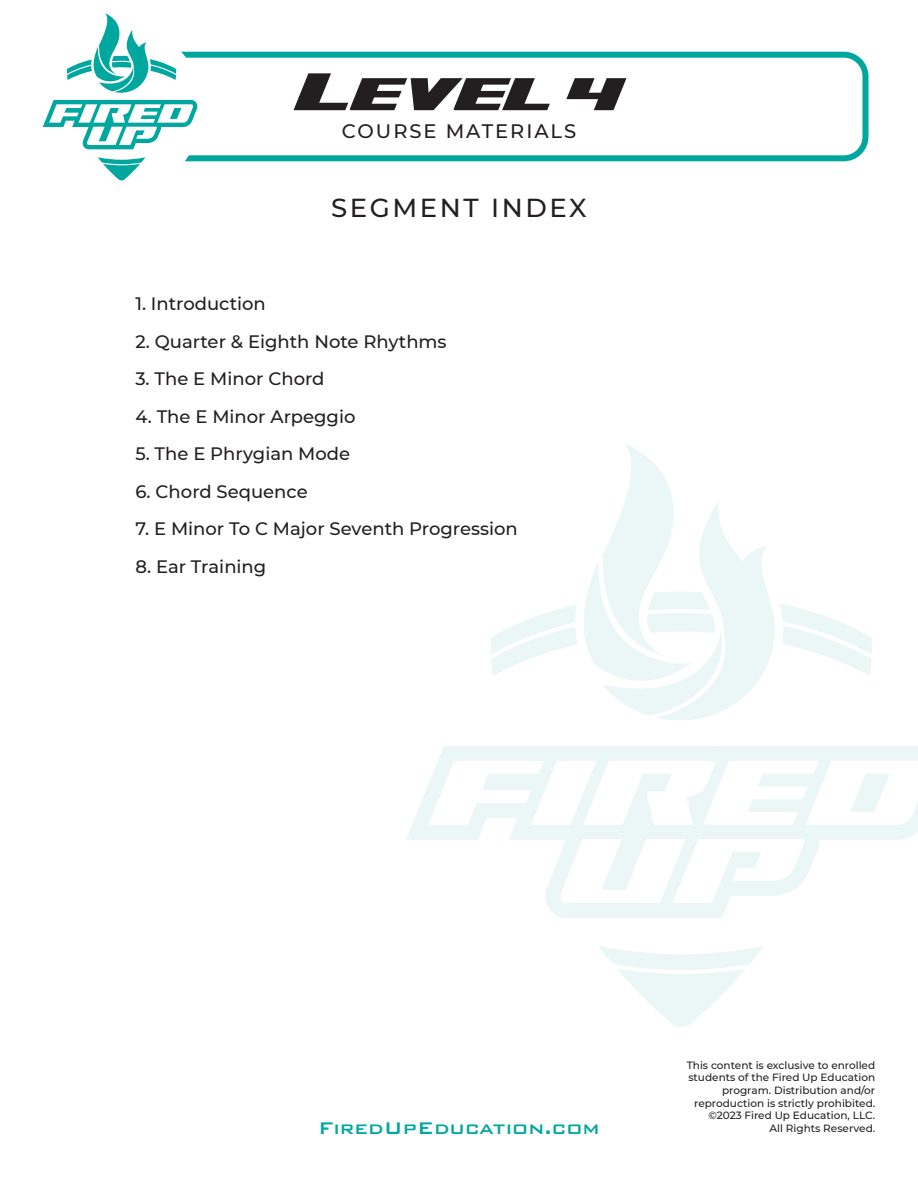
<style>
.page{position:relative;width:918px;height:1188px;background:#fff}
.page>*{position:absolute;margin:0;border:0;box-sizing:border-box;transform-origin:0 0}
.t1{font:60px "Super Brigade";color:#231f20}
.t2{font:500 25.95px "Montserrat";letter-spacing:.1em;color:#231f20}
.t3{font:500 22.5px "Bank Gothic BT";color:#00a79e}
.t4{font:500 19.5px "Montserrat";letter-spacing:.1em;color:#231f20}
.t5{font:500 18px "Montserrat";color:#231f20}
.t6{font:500 10.5px/12.6px "Montserrat";color:#231f20;text-align:right}
</style>
<div class="page">
<div style="left:50px;top:52px;width:818px;height:109px;border:6px solid #00a79e;border-radius:22px"></div>
<div style="left:28px;top:21px;width:174px;height:175px;background:#fff;border-radius:50%"></div>
<svg style="left:599px;top:946px;width:165px;height:81px"></svg>
<svg style="left:406px;top:746px;width:512px;height:172px"></svg>
<svg style="left:491px;top:443px;width:381px;height:277px"></svg>
<svg style="left:98px;top:157px;width:47px;height:24px"></svg>
<svg style="left:43px;top:100px;width:154px;height:49px"></svg>
<svg style="left:67px;top:13px;width:109px;height:80px"></svg>
<h1 class="t1" style="left:292px;top:59px;width:325px">Level 4</h1>
<h3 class="t4" style="left:342px;top:117px;width:236px">COURSE MATERIALS</h3>
<h2 class="t2" style="left:331px;top:190px;width:257px">SEGMENT INDEX</h2>
<h3 class="t5" style="left:135px;top:291px;width:132px">1. Introduction</h3>
<h3 class="t5" style="left:135px;top:329px;width:313px">2. Quarter &amp; Eighth Note Rhythms</h3>
<h3 class="t5" style="left:135px;top:366px;width:191px">3. The E Minor Chord</h3>
<h3 class="t5" style="left:135px;top:404px;width:222px">4. The E Minor Arpeggio</h3>
<h3 class="t5" style="left:135px;top:441px;width:216px">5. The E Phrygian Mode</h3>
<h3 class="t5" style="left:135px;top:479px;width:174px">6. Chord Sequence</h3>
<h3 class="t5" style="left:135px;top:516px;width:384px">7. E Minor To C Major Seventh Progression</h3>
<h3 class="t5" style="left:135px;top:554px;width:132px">8. Ear Training</h3>
<h3 class="t3" style="left:318px;top:1116px;width:283px">FiredUpEducation.com</h3>
<p class="t6" style="left:687px;top:1058px;width:190px">This content is exclusive to enrolled students of the Fired Up Education program. Distribution and/or reproduction is strictly prohibited. ©2023 Fired Up Education, LLC.<br>All Rights Reserved.</p>
</div>
